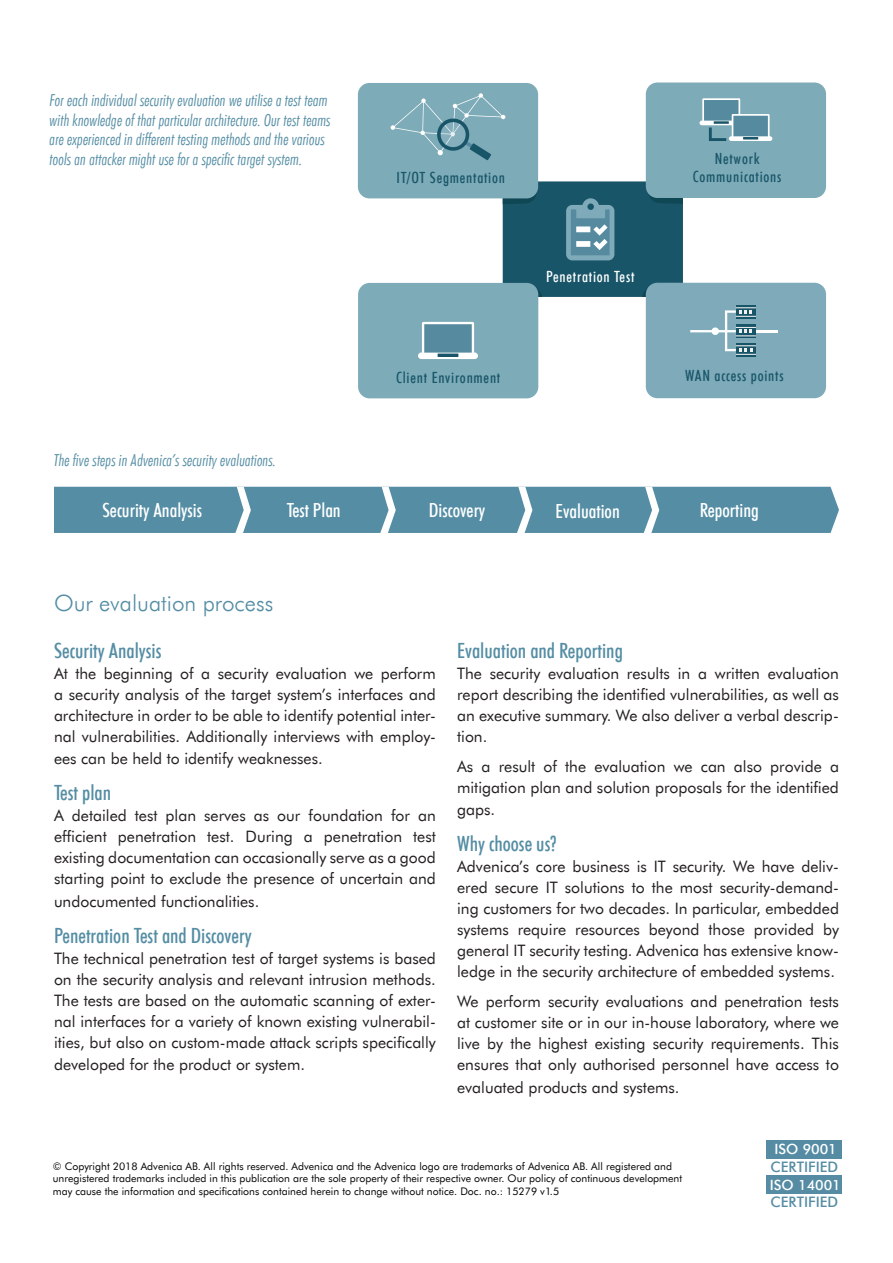
<style>
.page{position:relative;width:893px;height:1263px;background:#fff}
.page>*{position:absolute;margin:0;border:0;box-sizing:border-box;transform-origin:0 0}
.Preamble{font:300 22.5px "Futura BT";color:#548da4}
.Heading{font:500 condensed 21px "Futura BT";color:#548da4}
.Illustration{font:500 condensed 19.5px "Futura BT";color:#fff}
.Illustration-2{font:italic 300 condensed 16.5px/19.5px "Futura BT";color:#548da4}
.Body{font:15.75px/21px "Futura BT";color:#231f20;text-align:justify}
.t1{font:500 condensed 15.45px "Futura BT";letter-spacing:.05em;color:#19576a}
.t2{font:500 condensed 15.45px "Futura BT";letter-spacing:.05em;color:#fff}
.t3{font:500 14.4px "Futura BT";color:#558ca4}
.t4{font:500 14.1px "Futura BT";color:#fff}
.t5{font:10.5px/12.6px "Futura BT";color:#040503}
</style>
<div class="page">
<div style="left:767px;top:1140px;width:75px;height:18px;background:#558ca4"></div>
<div style="left:767px;top:1175px;width:75px;height:19px;background:#558ca4"></div>
<div style="left:503px;top:181px;width:180px;height:116px;background:#195569;border-radius:12px"></div>
<svg style="left:642px;top:288px;width:6px;height:9px"></svg>
<svg style="left:536px;top:288px;width:6px;height:9px"></svg>
<svg style="left:649px;top:195px;width:34px;height:9px"></svg>
<svg style="left:503px;top:192px;width:34px;height:12px"></svg>
<div style="left:646px;top:283px;width:180px;height:115px;background:#7eaab9;border-radius:12px"></div>
<div style="left:358px;top:283px;width:180px;height:115px;background:#7eabb8;border-radius:12px"></div>
<div style="left:646px;top:83px;width:180px;height:115px;background:#7eabb8;border-radius:12px"></div>
<div style="left:358px;top:83px;width:180px;height:115px;background:#7eabb8;border-radius:12px"></div>
<hr style="left:744px;top:330px;width:34px;height:2px;background:#fff">
<svg style="left:566px;top:198px;width:48px;height:62px;background:#6f9cac"></svg>
<svg style="left:736px;top:305px;width:20px;height:3px"></svg>
<div style="left:736px;top:343px;width:20px;height:14px;background:#195569"></div>
<svg style="left:690px;top:308px;width:66px;height:47px"></svg>
<svg style="left:699px;top:98px;width:73px;height:43px"></svg>
<svg style="left:391px;top:93px;width:114px;height:67px"></svg>
<svg style="left:418px;top:322px;width:60px;height:37px"></svg>
<div style="left:54px;top:487px;width:785px;height:46px;background:#548da4"></div>
<p class="Illustration-2" style="left:50px;top:91px;width:283px">For each individual security evaluation we utilise a test team with knowledge of that particular architecture. Our test teams are experienced in different testing methods and the various tools an attacker might use for a specific target system.</p>
<p class="Illustration-2" style="left:54px;top:450px;width:224px">The five steps in Advenica’s security evaluations.</p>
<p class="t1" style="left:715px;top:148px;width:46px">Network</p>
<p class="t1" style="left:396px;top:168px;width:110px">IT/OT Segmentation</p>
<p class="t1" style="left:693px;top:167px;width:90px">Communications</p>
<p class="t1" style="left:396px;top:367px;width:106px">Client Environment</p>
<p class="t2" style="left:546px;top:267px;width:90px">Penetration Test</p>
<p class="t1" style="left:685px;top:365px;width:100px">WAN access points</p>
<p class="Illustration" style="left:102px;top:498px;width:101px">Security Analysis</p>
<p class="Illustration" style="left:287px;top:498px;width:56px">Test Plan</p>
<p class="Illustration" style="left:429px;top:498px;width:58px">Discovery</p>
<p class="Illustration" style="left:556px;top:499px;width:66px">Evaluation</p>
<p class="Illustration" style="left:700px;top:498px;width:61px">Reporting</p>
<p class="Preamble" style="left:54px;top:588px;width:221px">Our evaluation process</p>
<p class="Heading" style="left:54px;top:637px;width:109px">Security Analysis</p>
<p class="Body" style="left:54px;top:662px;width:383px">At the beginning of a security evaluation we perform a security analysis of the target system’s interfaces and architecture in order to be able to identify potential inter&shy;nal vulnerabilities. Additionally interviews with employ-</p>
<p class="Body" style="left:54px;top:748px;width:270px">ees can be held to identify weaknesses.</p>
<p class="Heading" style="left:54px;top:779px;width:59px">Test plan</p>
<p class="Body" style="left:54px;top:805px;width:383px">A detailed test plan serves as our foundation for an efficient penetration test. During a penetration test existing documentation can occasionally serve as a good starting point to exclude the presence of uncertain and</p>
<p class="Body" style="left:54px;top:890px;width:207px">undocumented functionalities.</p>
<p class="Heading" style="left:54px;top:922px;width:199px">Penetration Test and Discovery</p>
<p class="Body" style="left:54px;top:947px;width:383px">The technical penetration test of target systems is based on the security analysis and relevant intrusion methods.<br>The tests are based on the automatic scanning of exter&shy;nal interfaces for a variety of known existing vulnerabil&shy;ities, but also on custom-made attack scripts specifically</p>
<p class="Body" style="left:54px;top:1054px;width:253px">developed for the product or system.</p>
<p class="Heading" style="left:457px;top:637px;width:167px">Evaluation and Reporting</p>
<p class="Body" style="left:457px;top:662px;width:383px">The security evaluation results in a written evaluation report describing the identified vulnerabilities, as well as an executive summary. We also deliver a verbal descrip&shy;tion.</p>
<p class="Body" style="left:457px;top:755px;width:383px">As a result of the evaluation we can also provide a mitigation plan and solution proposals for the identified</p>
<p class="Body" style="left:457px;top:799px;width:40px">gaps.</p>
<p class="Heading" style="left:457px;top:830px;width:101px">Why choose us?</p>
<p class="Body" style="left:457px;top:856px;width:383px">Advenica’s core business is IT security. We have deliv&shy;ered secure IT solutions to the most security-demand&shy;ing customers for two decades. In particular, embedded systems require resources beyond those provided by general IT security testing. Advenica has extensive know&shy;ledge in the security architecture of embedded systems.</p>
<p class="Body" style="left:457px;top:991px;width:383px">We perform security evaluations and penetration tests at customer site or in our in-house laboratory, where we live by the highest existing security requirements. This ensures that only authorised personnel have access to</p>
<p class="Body" style="left:457px;top:1076px;width:224px">evaluated products and systems.</p>
<p class="t5" style="left:53px;top:1159px;width:631px">© Copyright 2018 Advenica AB. All rights reserved. Advenica and the Advenica logo are trademarks of Advenica AB. All registered and unregistered trademarks included in this publication are the sole property of their respective owner. Our policy of continuous development may cause the information and specifications contained herein to change without notice. Doc. no.: 15279 v1.5</p>
<p class="t4" style="left:774px;top:1140px;width:64px">ISO 9001</p>
<p class="t3" style="left:770px;top:1157px;width:69px">CERTIFIED</p>
<p class="t4" style="left:770px;top:1176px;width:72px">ISO 14001</p>
<p class="t3" style="left:770px;top:1193px;width:69px">CERTIFIED</p>
</div>
